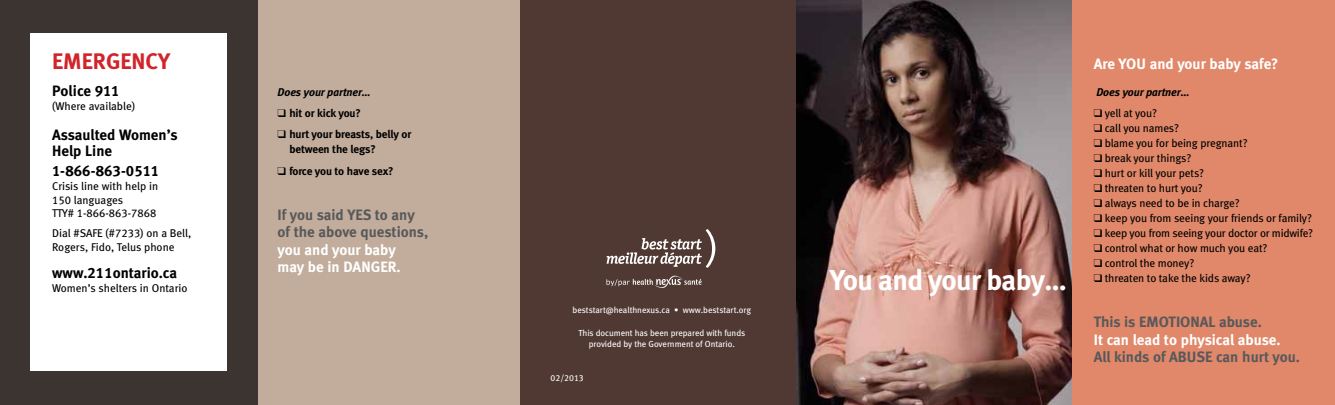
<style>
.page{position:relative;width:1335px;height:405px;background:#fff}
.page>*{position:absolute;margin:0;border:0;box-sizing:border-box;transform-origin:0 0}
.t1{font:28.75px "Meta Bold LF";letter-spacing:-.02em;color:#fff}
.t2{font:22.5px "Meta Bold LF";color:#d2232a}
.t3{font:15px/17.5px "Meta Bold LF";color:#58595b}
.t4{font:15px/17.5px "Meta Bold LF";color:#fff}
.t5{font:15px/16.2px "Meta Bold LF";color:#000}
.t6{font:11.25px/13.8px "Meta Book LF";letter-spacing:-.01em;color:#000}
.t7{font:11.25px/15px "Meta Bold LF";letter-spacing:-.01em;color:#000}
.t8{font:italic 11.25px "Meta Bold LF";letter-spacing:-.01em;color:#000}
.t9{font:8.75px/11.2px "Meta Book LF";letter-spacing:-.005em;color:#fff;text-align:center}
</style>
<div class="page">
<div style="left:258px;top:0;width:263px;height:405px;background:#c2ad9c"></div>
<div style="left:0;top:0;width:258px;height:405px;background:#3b3431"></div>
<div style="left:30px;top:34px;width:197px;height:337px;background:#fff"></div>
<div style="left:1071px;top:0;width:264px;height:405px;background:#e08869"></div>
<img style="left:796px;top:0;width:275px;height:405px">
<div style="left:521px;top:0;width:275px;height:405px;background:#503933"></div>
<svg style="left:606px;top:229px;width:109px;height:39px"></svg>
<svg style="left:606px;top:275px;width:95px;height:13px"></svg>
<h2 class="t2" style="left:52px;top:48px;width:120px">EMERGENCY</h2>
<h3 class="t5" style="left:52px;top:83px;width:69px">Police 911</h3>
<p class="t6" style="left:52px;top:99px;width:84px">(Where available)</p>
<h3 class="t5" style="left:52px;top:126px;width:127px">Assaulted Women’s<br>Help Line</h3>
<h3 class="t5" style="left:52px;top:163px;width:108px">1-866-863-0511</h3>
<p class="t6" style="left:52px;top:179px;width:107px">Crisis line with help in<br>150 languages<br>TTY# 1-866-863-7868</p>
<p class="t6" style="left:52px;top:226px;width:141px">Dial #SAFE (#7233) on a Bell,<br>Rogers, Fido, Telus phone</p>
<h3 class="t5" style="left:52px;top:265px;width:126px">www.211ontario.ca</h3>
<p class="t6" style="left:52px;top:281px;width:137px">Women’s shelters in Ontario</p>
<p class="t8" style="left:277px;top:85px;width:95px">Does your partner…</p>
<p class="t7" style="left:277px;top:106px;width:85px">❑ hit or kick you?</p>
<p class="t7" style="left:289px;top:127px;width:123px;text-indent:-12px">❑ hurt your breasts, belly or between the legs?</p>
<p class="t7" style="left:277px;top:163px;width:117px">❑ force you to have sex?</p>
<h3 class="t3" style="left:277px;top:206px;width:152px">If you said YES to any of the above questions,</h3>
<h3 class="t4" style="left:277px;top:241px;width:125px">you and your baby may be in DANGER.</h3>
<p class="t9" style="left:572px;top:305px;width:180px">beststart@healthnexus.ca • www.beststart.org</p>
<p class="t9" style="left:578px;top:327px;width:168px">This document has been prepared with funds provided by the Government of Ontario.</p>
<p class="t9" style="left:550px;top:372px;width:35px">02/2013</p>
<h1 class="t1" style="left:830px;top:263px;width:238px">You and your baby…</h1>
<h3 class="t4" style="left:1093px;top:54px;width:186px">Are YOU and your baby safe?</h3>
<p class="t8" style="left:1096px;top:86px;width:95px">Does your partner…</p>
<p class="t6" style="left:1093px;top:106px;width:65px">❑ yell at you?</p>
<p class="t6" style="left:1093px;top:121px;width:87px">❑ call you names?</p>
<p class="t6" style="left:1093px;top:136px;width:155px">❑ blame you for being pregnant?</p>
<p class="t6" style="left:1093px;top:151px;width:99px">❑ break your things?</p>
<p class="t6" style="left:1093px;top:166px;width:112px">❑ hurt or kill your pets?</p>
<p class="t6" style="left:1093px;top:181px;width:111px">❑ threaten to hurt you?</p>
<p class="t6" style="left:1093px;top:196px;width:147px">❑ always need to be in charge?</p>
<p class="t6" style="left:1093px;top:211px;width:220px">❑ keep you from seeing your friends or family?</p>
<p class="t6" style="left:1093px;top:226px;width:221px">❑ keep you from seeing your doctor or midwife?</p>
<p class="t6" style="left:1093px;top:241px;width:175px">❑ control what or how much you eat?</p>
<p class="t6" style="left:1093px;top:256px;width:102px">❑ control the money?</p>
<p class="t6" style="left:1093px;top:271px;width:158px">❑ threaten to take the kids away?</p>
<h3 class="t3" style="left:1093px;top:313px;width:170px">This is EMOTIONAL abuse.</h3>
<h3 class="t4" style="left:1093px;top:331px;width:188px">It can lead to physical abuse.</h3>
<h3 class="t3" style="left:1093px;top:348px;width:208px">All kinds of ABUSE can hurt you.</h3>
</div>
